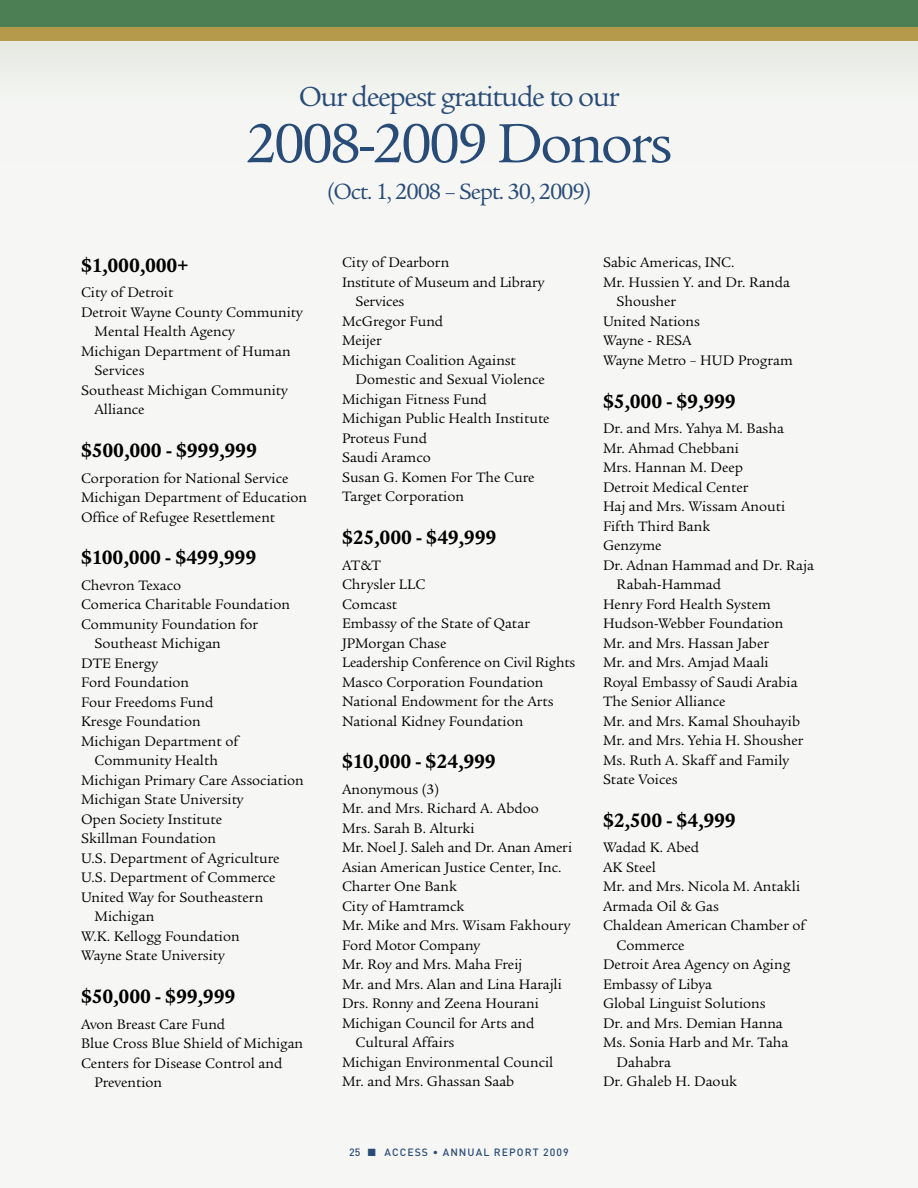
<style>
.page{position:relative;width:918px;height:1188px;background:#fff}
.page>*{position:absolute;margin:0;border:0;box-sizing:border-box;transform-origin:0 0}
.t1{font:60px "Legacy Ser ITC";letter-spacing:-.05em;color:#294b78}
.t2{font:30px "Legacy Ser ITC";letter-spacing:-.05em;color:#294b78}
.t3{font:24px "Legacy Ser ITC";letter-spacing:-.05em;color:#294b78}
.t4{font:700 21px "Legacy Ser ITC";letter-spacing:-.005em;color:#000}
.t5{font:15px/19.5px "Legacy Ser ITC";color:#000}
.t6{font:500 10.5px "DIN";letter-spacing:.1em;color:#294b78}
</style>
<div class="page">
<div style="left:0;top:35px;width:918px;height:1153px;background:#f6f7f4"></div>
<div style="left:0;top:0;width:918px;height:162px;background:linear-gradient(to right,#f1f2ee,#f1f2ee)"></div>
<div style="left:0;top:0;width:918px;height:31px;background:#4c7f54"></div>
<div style="left:0;top:27px;width:918px;height:14px;background:#b59a4b"></div>
<h2 class="t2" style="left:299px;top:80px;width:322px">Our deepest gratitude to our</h2>
<h1 class="t1" style="left:246px;top:110px;width:428px">2008-2009 Donors</h1>
<h3 class="t4" style="left:81px;top:253px;width:109px">$1,000,000+</h3>
<p class="t5" style="left:81px;top:283px;width:94px">City of Detroit</p>
<p class="t5" style="left:81px;top:302px;width:223px">Detroit Wayne County Community</p>
<p class="t5" style="left:94px;top:322px;width:142px">Mental Health Agency</p>
<p class="t5" style="left:81px;top:341px;width:211px">Michigan Department of Human</p>
<p class="t5" style="left:94px;top:361px;width:51px">Services</p>
<p class="t5" style="left:81px;top:380px;width:208px">Southeast Michigan Community</p>
<p class="t5" style="left:94px;top:400px;width:52px">Alliance</p>
<h3 class="t4" style="left:81px;top:438px;width:177px">$500,000 - $999,999</h3>
<p class="t5" style="left:81px;top:468px;width:228px">Corporation for National Service<br>Michigan Department of Education<br>Office of Refugee Resettlement</p>
<h3 class="t4" style="left:81px;top:545px;width:177px">$100,000 - $499,999</h3>
<p class="t5" style="left:81px;top:575px;width:102px">Chevron Texaco</p>
<p class="t5" style="left:81px;top:595px;width:210px">Comerica Charitable Foundation</p>
<p class="t5" style="left:81px;top:614px;width:179px">Community Foundation for</p>
<p class="t5" style="left:94px;top:634px;width:128px">Southeast Michigan</p>
<p class="t5" style="left:81px;top:653px;width:79px">DTE Energy</p>
<p class="t5" style="left:81px;top:673px;width:110px">Ford Foundation</p>
<p class="t5" style="left:81px;top:692px;width:134px">Four Freedoms Fund</p>
<p class="t5" style="left:81px;top:712px;width:121px">Kresge Foundation</p>
<p class="t5" style="left:81px;top:731px;width:159px">Michigan Department of</p>
<p class="t5" style="left:94px;top:751px;width:125px">Community Health</p>
<p class="t5" style="left:81px;top:770px;width:224px">Michigan Primary Care Association</p>
<p class="t5" style="left:81px;top:790px;width:164px">Michigan State University</p>
<p class="t5" style="left:81px;top:809px;width:143px">Open Society Institute</p>
<p class="t5" style="left:81px;top:829px;width:137px">Skillman Foundation</p>
<p class="t5" style="left:81px;top:848px;width:200px">U.S. Department of Agriculture</p>
<p class="t5" style="left:81px;top:868px;width:196px">U.S. Department of Commerce</p>
<p class="t5" style="left:81px;top:887px;width:184px">United Way for Southeastern</p>
<p class="t5" style="left:94px;top:907px;width:61px">Michigan</p>
<p class="t5" style="left:81px;top:926px;width:160px">W.K. Kellogg Foundation</p>
<p class="t5" style="left:81px;top:946px;width:145px">Wayne State University</p>
<h3 class="t4" style="left:81px;top:984px;width:156px">$50,000 - $99,999</h3>
<p class="t5" style="left:81px;top:1014px;width:146px">Avon Breast Care Fund</p>
<p class="t5" style="left:81px;top:1034px;width:224px">Blue Cross Blue Shield of Michigan</p>
<p class="t5" style="left:81px;top:1053px;width:203px">Centers for Disease Control and</p>
<p class="t5" style="left:94px;top:1073px;width:69px">Prevention</p>
<h3 class="t3" style="left:327px;top:178px;width:266px">(Oct. 1, 2008 – Sept. 30, 2009)</h3>
<p class="t5" style="left:342px;top:253px;width:109px">City of Dearborn</p>
<p class="t5" style="left:342px;top:273px;width:204px">Institute of Museum and Library</p>
<p class="t5" style="left:356px;top:292px;width:50px">Services</p>
<p class="t5" style="left:342px;top:312px;width:103px">McGregor Fund</p>
<p class="t5" style="left:342px;top:331px;width:41px">Meijer</p>
<p class="t5" style="left:342px;top:351px;width:175px">Michigan Coalition Against</p>
<p class="t5" style="left:356px;top:370px;width:191px">Domestic and Sexual Violence</p>
<p class="t5" style="left:342px;top:390px;width:146px">Michigan Fitness Fund</p>
<p class="t5" style="left:342px;top:409px;width:209px">Michigan Public Health Institute</p>
<p class="t5" style="left:342px;top:429px;width:87px">Proteus Fund</p>
<p class="t5" style="left:342px;top:448px;width:90px">Saudi Aramco</p>
<p class="t5" style="left:342px;top:468px;width:194px">Susan G. Komen For The Cure</p>
<p class="t5" style="left:342px;top:487px;width:124px">Target Corporation</p>
<h3 class="t4" style="left:342px;top:525px;width:156px">$25,000 - $49,999</h3>
<p class="t5" style="left:342px;top:555px;width:235px">AT&amp;T<br>Chrysler LLC<br>Comcast<br>Embassy of the State of Qatar<br>JPMorgan Chase<br>Leadership Conference on Civil Rights<br>Masco Corporation Foundation<br>National Endowment for the Arts<br>National Kidney Foundation</p>
<h3 class="t4" style="left:342px;top:750px;width:155px">$10,000 - $24,999</h3>
<p class="t5" style="left:342px;top:780px;width:99px">Anonymous (3)</p>
<p class="t5" style="left:342px;top:799px;width:198px">Mr. and Mrs. Richard A. Abdoo</p>
<p class="t5" style="left:342px;top:819px;width:134px">Mrs. Sarah B. Alturki</p>
<p class="t5" style="left:342px;top:838px;width:232px">Mr. Noel J. Saleh and Dr. Anan Ameri</p>
<p class="t5" style="left:342px;top:858px;width:221px">Asian American Justice Center, Inc.</p>
<p class="t5" style="left:342px;top:877px;width:117px">Charter One Bank</p>
<p class="t5" style="left:342px;top:897px;width:124px">City of Hamtramck</p>
<p class="t5" style="left:342px;top:916px;width:230px">Mr. Mike and Mrs. Wisam Fakhoury</p>
<p class="t5" style="left:342px;top:936px;width:140px">Ford Motor Company</p>
<p class="t5" style="left:342px;top:955px;width:182px">Mr. Roy and Mrs. Maha Freij</p>
<p class="t5" style="left:342px;top:975px;width:221px">Mr. and Mrs. Alan and Lina Harajli</p>
<p class="t5" style="left:342px;top:994px;width:199px">Drs. Ronny and Zeena Hourani</p>
<p class="t5" style="left:342px;top:1014px;width:194px">Michigan Council for Arts and</p>
<p class="t5" style="left:356px;top:1033px;width:100px">Cultural Affairs</p>
<p class="t5" style="left:342px;top:1053px;width:213px">Michigan Environmental Council</p>
<p class="t5" style="left:342px;top:1072px;width:174px">Mr. and Mrs. Ghassan Saab</p>
<p class="t5" style="left:603px;top:253px;width:133px">Sabic Americas, INC.</p>
<p class="t5" style="left:603px;top:273px;width:189px">Mr. Hussien Y. and Dr. Randa</p>
<p class="t5" style="left:616px;top:292px;width:61px">Shousher</p>
<p class="t5" style="left:603px;top:312px;width:99px">United Nations</p>
<p class="t5" style="left:603px;top:331px;width:90px">Wayne - RESA</p>
<p class="t5" style="left:603px;top:351px;width:191px">Wayne Metro – HUD Program</p>
<h3 class="t4" style="left:603px;top:389px;width:134px">$5,000 - $9,999</h3>
<p class="t5" style="left:603px;top:419px;width:182px">Dr. and Mrs. Yahya M. Basha</p>
<p class="t5" style="left:603px;top:438px;width:138px">Mr. Ahmad Chebbani</p>
<p class="t5" style="left:603px;top:458px;width:142px">Mrs. Hannan M. Deep</p>
<p class="t5" style="left:603px;top:477px;width:147px">Detroit Medical Center</p>
<p class="t5" style="left:603px;top:497px;width:184px">Haj and Mrs. Wissam Anouti</p>
<p class="t5" style="left:603px;top:516px;width:109px">Fifth Third Bank</p>
<p class="t5" style="left:603px;top:536px;width:60px">Genzyme</p>
<p class="t5" style="left:603px;top:555px;width:212px">Dr. Adnan Hammad and Dr. Raja</p>
<p class="t5" style="left:616px;top:575px;width:106px">Rabah-Hammad</p>
<p class="t5" style="left:603px;top:594px;width:170px">Henry Ford Health System</p>
<p class="t5" style="left:603px;top:614px;width:182px">Hudson-Webber Foundation</p>
<p class="t5" style="left:603px;top:633px;width:167px">Mr. and Mrs. Hassan Jaber</p>
<p class="t5" style="left:603px;top:653px;width:167px">Mr. and Mrs. Amjad Maali</p>
<p class="t5" style="left:603px;top:672px;width:196px">Royal Embassy of Saudi Arabia</p>
<p class="t5" style="left:603px;top:692px;width:124px">The Senior Alliance</p>
<p class="t5" style="left:603px;top:711px;width:199px">Mr. and Mrs. Kamal Shouhayib</p>
<p class="t5" style="left:603px;top:731px;width:202px">Mr. and Mrs. Yehia H. Shousher</p>
<p class="t5" style="left:603px;top:750px;width:188px">Ms. Ruth A. Skaff and Family</p>
<p class="t5" style="left:603px;top:770px;width:76px">State Voices</p>
<h3 class="t4" style="left:603px;top:808px;width:134px">$2,500 - $4,999</h3>
<p class="t5" style="left:603px;top:838px;width:98px">Wadad K. Abed</p>
<p class="t5" style="left:603px;top:858px;width:55px">AK Steel</p>
<p class="t5" style="left:603px;top:877px;width:199px">Mr. and Mrs. Nicola M. Antakli</p>
<p class="t5" style="left:603px;top:897px;width:117px">Armada Oil &amp; Gas</p>
<p class="t5" style="left:603px;top:916px;width:204px">Chaldean American Chamber of</p>
<p class="t5" style="left:616px;top:936px;width:70px">Commerce</p>
<p class="t5" style="left:603px;top:955px;width:189px">Detroit Area Agency on Aging</p>
<p class="t5" style="left:603px;top:975px;width:110px">Embassy of Libya</p>
<p class="t5" style="left:603px;top:994px;width:164px">Global Linguist Solutions</p>
<p class="t5" style="left:603px;top:1014px;width:181px">Dr. and Mrs. Demian Hanna</p>
<p class="t5" style="left:603px;top:1033px;width:187px">Ms. Sonia Harb and Mr. Taha</p>
<p class="t5" style="left:616px;top:1053px;width:56px">Dahabra</p>
<p class="t5" style="left:603px;top:1072px;width:136px">Dr. Ghaleb H. Daouk</p>
<p class="t6" style="left:349px;top:1146px;width:44px">25 ■ ACCESS</p>
<p class="t6" style="left:433px;top:1146px;width:138px">• ANNUAL REPORT 2009</p>
</div>
